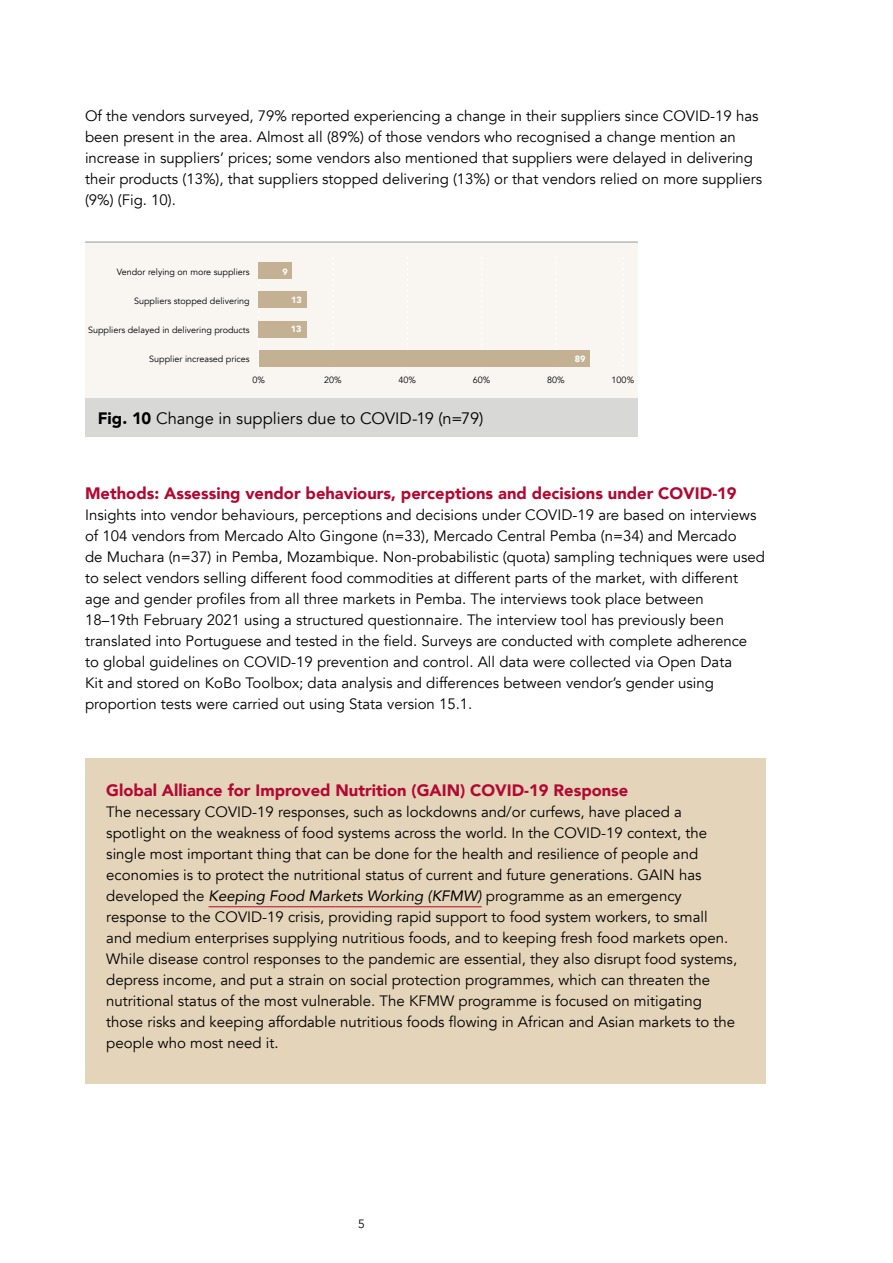
<style>
.page{position:relative;width:893px;height:1263px;background:#fff}
.page>*{position:absolute;margin:0;border:0;box-sizing:border-box;transform-origin:0 0}
.t1{font:900 16.5px "Avenir";color:#b20933}
.t2{font:16.5px "Avenir";color:#000}
.t3{font:15px/21px "Avenir";color:#000}
.t4{font:12px "Avenir";color:#000}
.t5{font:9px "Avenir";color:#000}
.t6{font:900 9px "Avenir";color:#fff}
.s1{font-weight:900}
.s2{font-style:italic}
</style>
<div class="page">
<div style="left:85px;top:242px;width:553px;height:162px;background:#f9f6f2"></div>
<svg style="left:407px;top:257px;width:1px;height:115px"></svg>
<svg style="left:481px;top:257px;width:1px;height:115px"></svg>
<svg style="left:258px;top:257px;width:1px;height:115px"></svg>
<div style="left:259px;top:262px;width:33px;height:17px;background:#c4b194"></div>
<div style="left:259px;top:292px;width:48px;height:16px;background:#c4b194"></div>
<div style="left:259px;top:321px;width:48px;height:16px;background:#c4b194"></div>
<div style="left:259px;top:350px;width:330px;height:16px;background:#c4b194"></div>
<div style="left:85px;top:399px;width:553px;height:38px;background:#d8d8d6"></div>
<hr style="left:85px;top:241px;width:553px;height:2px;background:#b7b8b8">
<div style="left:85px;top:758px;width:680px;height:325px;background:#e4d4ba"></div>
<hr style="left:209px;top:906px;width:77px;height:1px;background:#b20933">
<hr style="left:286px;top:906px;width:49px;height:1px;background:#b20933">
<hr style="left:335px;top:906px;width:147px;height:1px;background:#b20933">
<p class="t3" style="left:85px;top:106px;width:679px">Of the vendors surveyed, 79% reported experiencing a change in their suppliers since COVID-19 has been present in the area. Almost all (89%) of those vendors who recognised a change mention an increase in suppliers’ prices; some vendors also mentioned that suppliers were delayed in delivering their products (13%), that suppliers stopped delivering (13%) or that vendors relied on more suppliers (9%) (Fig. 10).</p>
<p class="t5" style="left:117px;top:266px;width:134px">Vendor relying on more suppliers</p>
<p class="t6" style="left:283px;top:264px;width:7px">9</p>
<p class="t5" style="left:134px;top:295px;width:117px">Suppliers stopped delivering</p>
<p class="t5" style="left:88px;top:325px;width:163px">Suppliers delayed in delivering products</p>
<p class="t6" style="left:291px;top:292px;width:12px">13</p>
<p class="t6" style="left:291px;top:321px;width:12px">13</p>
<p class="t5" style="left:149px;top:354px;width:102px">Supplier increased prices</p>
<p class="t6" style="left:575px;top:351px;width:12px">89</p>
<p class="t5" style="left:252px;top:374px;width:14px">0%</p>
<p class="t5" style="left:324px;top:374px;width:19px">20%</p>
<p class="t5" style="left:399px;top:374px;width:19px">40%</p>
<p class="t5" style="left:473px;top:374px;width:19px">60%</p>
<p class="t5" style="left:547px;top:374px;width:19px">80%</p>
<p class="t5" style="left:612px;top:374px;width:24px">100%</p>
<p class="t2" style="left:98px;top:408px;width:387px"><span class="s1">Fig. 10</span> Change in suppliers due to COVID-19 (n=79)</p>
<p class="t1" style="left:85px;top:479px;width:653px">Methods: Assessing vendor behaviours, perceptions and decisions under COVID-19</p>
<p class="t3" style="left:85px;top:505px;width:681px">Insights into vendor behaviours, perceptions and decisions under COVID-19 are based on interviews of 104 vendors from Mercado Alto Gingone (n=33), Mercado Central Pemba (n=34) and Mercado<br>de Muchara (n=37) in Pemba, Mozambique. Non-probabilistic (quota) sampling techniques were used to select vendors selling different food commodities at different parts of the market, with different age and gender profiles from all three markets in Pemba. The interviews took place between<br>18–19th February 2021 using a structured questionnaire. The interview tool has previously been translated into Portuguese and tested in the field. Surveys are conducted with complete adherence<br>to global guidelines on COVID-19 prevention and control. All data were collected via Open Data<br>Kit and stored on KoBo Toolbox; data analysis and differences between vendor’s gender using proportion tests were carried out using Stata version 15.1.</p>
<p class="t1" style="left:106px;top:776px;width:524px">Global Alliance for Improved Nutrition (GAIN) COVID-19 Response</p>
<p class="t3" style="left:106px;top:801px;width:632px">The necessary COVID-19 responses, such as lockdowns and/or curfews, have placed a spotlight on the weakness of food systems across the world. In the COVID-19 context, the single most important thing that can be done for the health and resilience of people and economies is to protect the nutritional status of current and future generations. GAIN has developed the <span class="s2">Keeping Food Markets Working (KFMW)</span> programme as an emergency response to the COVID-19 crisis, providing rapid support to food system workers, to small<br>and medium enterprises supplying nutritious foods, and to keeping fresh food markets open.<br>While disease control responses to the pandemic are essential, they also disrupt food systems, depress income, and put a strain on social protection programmes, which can threaten the nutritional status of the most vulnerable. The KFMW programme is focused on mitigating those risks and keeping affordable nutritious foods flowing in African and Asian markets to the people who most need it.</p>
<p class="t4" style="left:358px;top:1217px;width:8px">5</p>
</div>
